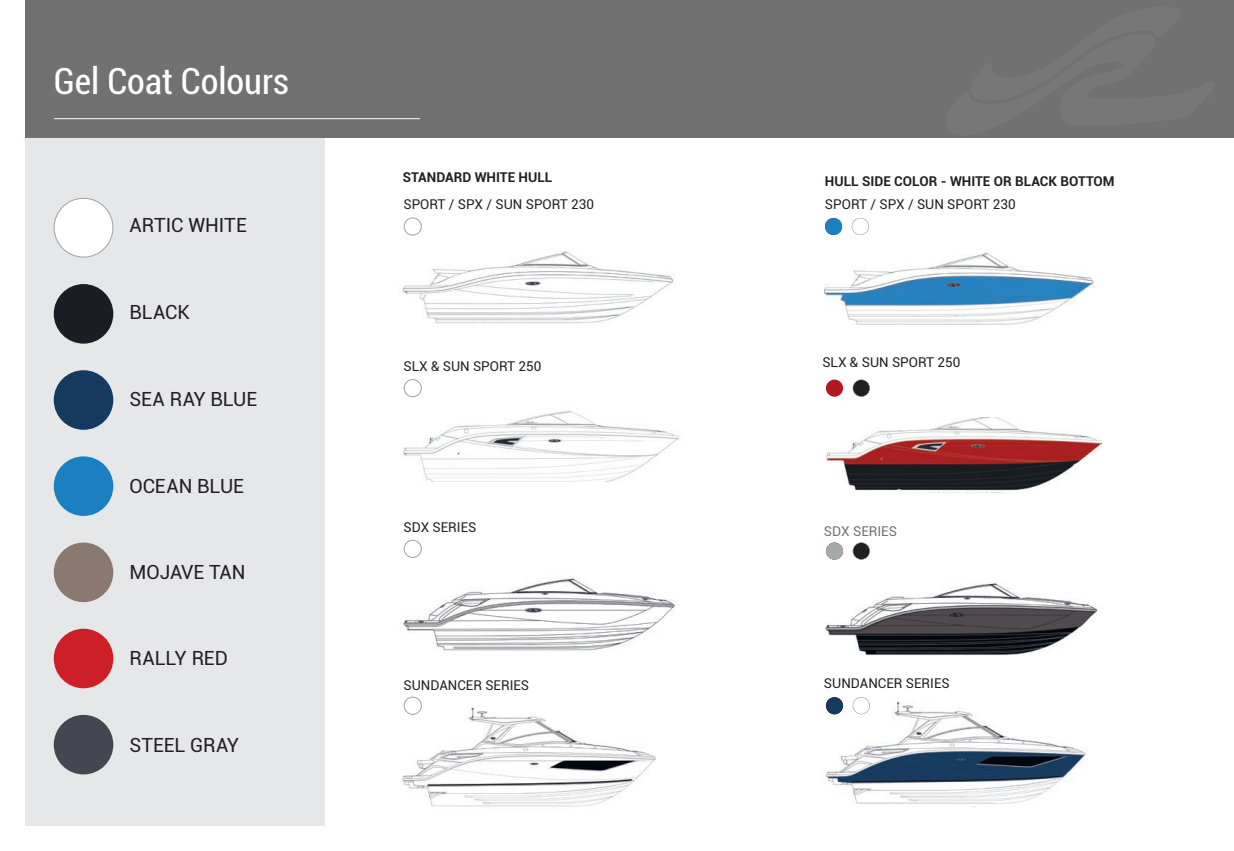
<style>
.page{position:relative;width:1234px;height:851px;background:#fff}
.page>*{position:absolute;margin:0;border:0;box-sizing:border-box;transform-origin:0 0}
.specs_heading2{font:condensed 36px "Roboto";color:#fff}
.kader_TXT_wit{font:19.5px "Roboto";color:#231f20}
.kader_TXT_wit-2{font:13.5px "Roboto";color:#231f20}
.kader_KOPJE_kap{font:700 13.5px "Roboto";color:#231f20}
.kader_TXT_wit-3{font:13.5px "Roboto";color:#727172}
</style>
<div class="page">
<div style="left:26px;top:0;width:1207px;height:138px;background:#727172"></div>
<hr style="left:54px;top:118px;width:365px;height:1px;background:#fff">
<div style="left:26px;top:138px;width:299px;height:687px;background:#e6e7e9"></div>
<div style="left:54px;top:198px;width:59px;height:59px;background:#fff;border-radius:50%"></div>
<div style="left:54px;top:198px;width:59px;height:59px;border:1px solid #9fa1a3;border-radius:50%"></div>
<div style="left:54px;top:284px;width:59px;height:59px;background:#1a1d23;border-radius:50%"></div>
<div style="left:54px;top:370px;width:59px;height:59px;background:#163a5f;border-radius:50%"></div>
<div style="left:54px;top:456px;width:59px;height:60px;background:#1b80c1;border-radius:50%"></div>
<div style="left:54px;top:542px;width:59px;height:60px;background:#89796f;border-radius:50%"></div>
<div style="left:54px;top:628px;width:59px;height:60px;background:#cd1f28;border-radius:50%"></div>
<div style="left:54px;top:714px;width:59px;height:60px;background:#444750;border-radius:50%"></div>
<img style="left:402px;top:251px;width:272px;height:73px">
<div style="left:404px;top:218px;width:17px;height:17px;border:1px solid #9fa1a3;border-radius:50%"></div>
<img style="left:403px;top:410px;width:276px;height:72px">
<div style="left:404px;top:379px;width:17px;height:18px;border:1px solid #9fa1a3;border-radius:50%"></div>
<img style="left:403px;top:577px;width:272px;height:74px">
<div style="left:404px;top:540px;width:17px;height:17px;border:1px solid #9fa1a3;border-radius:50%"></div>
<img style="left:402px;top:706px;width:254px;height:101px">
<div style="left:404px;top:697px;width:17px;height:17px;background:#fff;border-radius:50%"></div>
<div style="left:404px;top:696px;width:17px;height:18px;border:1px solid #9fa1a3;border-radius:50%"></div>
<img style="left:824px;top:252px;width:270px;height:72px">
<svg style="left:825px;top:218px;width:16px;height:17px"></svg>
<div style="left:851px;top:218px;width:17px;height:17px;border:1px solid #9fa1a3;border-radius:50%"></div>
<img style="left:826px;top:418px;width:275px;height:73px">
<div style="left:825px;top:379px;width:17px;height:17px;background:#b31820;border-radius:50%"></div>
<div style="left:852px;top:379px;width:17px;height:17px;background:#231f20;border-radius:50%"></div>
<div style="left:852px;top:379px;width:17px;height:17px;border:1px solid #9fa1a3;border-radius:50%"></div>
<img style="left:825px;top:701px;width:262px;height:106px">
<svg style="left:825px;top:697px;width:17px;height:17px"></svg>
<div style="left:852px;top:697px;width:17px;height:17px;background:#fff;border-radius:50%"></div>
<div style="left:852px;top:697px;width:17px;height:17px;border:1px solid #9fa1a3;border-radius:50%"></div>
<img style="left:825px;top:583px;width:273px;height:72px">
<div style="left:825px;top:542px;width:17px;height:17px;background:#a4a9ab;border-radius:50%"></div>
<div style="left:852px;top:542px;width:17px;height:17px;background:#231f20;border-radius:50%"></div>
<div style="left:852px;top:542px;width:17px;height:17px;border:1px solid #9fa1a3;border-radius:50%"></div>
<p class="specs_heading2" style="left:54px;top:56px;width:237px">Gel Coat Colours</p>
<p class="kader_TXT_wit" style="left:129px;top:211px;width:119px">ARTIC WHITE</p>
<p class="kader_TXT_wit" style="left:129px;top:298px;width:62px">BLACK</p>
<p class="kader_TXT_wit" style="left:129px;top:385px;width:129px">SEA RAY BLUE</p>
<p class="kader_TXT_wit" style="left:129px;top:473px;width:116px">OCEAN BLUE</p>
<p class="kader_TXT_wit" style="left:129px;top:558px;width:117px">MOJAVE TAN</p>
<p class="kader_TXT_wit" style="left:129px;top:644px;width:100px">RALLY RED</p>
<p class="kader_TXT_wit" style="left:129px;top:731px;width:111px">STEEL GRAY</p>
<p class="kader_KOPJE_kap" style="left:403px;top:168px;width:151px">STANDARD WHITE HULL</p>
<p class="kader_KOPJE_kap" style="left:824px;top:171px;width:291px">HULL SIDE COLOR - WHITE OR BLACK BOTTOM</p>
<p class="kader_TXT_wit-2" style="left:403px;top:194px;width:192px">SPORT / SPX / SUN SPORT 230</p>
<p class="kader_TXT_wit-2" style="left:824px;top:195px;width:192px">SPORT / SPX / SUN SPORT 230</p>
<p class="kader_TXT_wit-2" style="left:403px;top:357px;width:139px">SLX &amp; SUN SPORT 250</p>
<p class="kader_TXT_wit-2" style="left:822px;top:353px;width:139px">SLX &amp; SUN SPORT 250</p>
<p class="kader_TXT_wit-2" style="left:403px;top:517px;width:74px">SDX SERIES</p>
<p class="kader_TXT_wit-3" style="left:823px;top:521px;width:74px">SDX SERIES</p>
<p class="kader_TXT_wit-2" style="left:403px;top:676px;width:127px">SUNDANCER SERIES</p>
<p class="kader_TXT_wit-2" style="left:823px;top:673px;width:127px">SUNDANCER SERIES</p>
</div>
